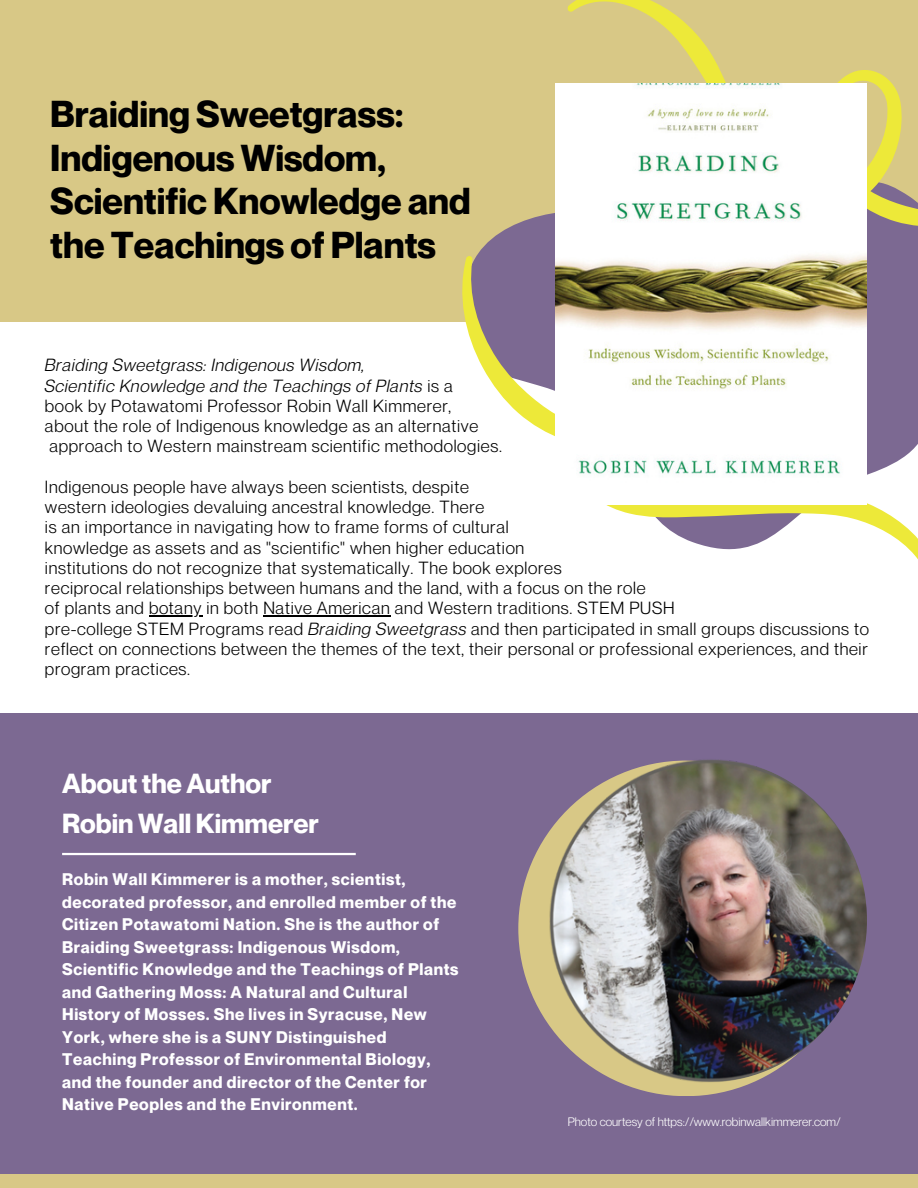
<style>
.page{position:relative;width:918px;height:1188px;background:#fff}
.page>*{position:absolute;margin:0;border:0;box-sizing:border-box;transform-origin:0 0}
.t1{font:700 36.6px/43.8px "Neue Montreal";color:#000}
.t2{font:700 27px "Neue Montreal";color:#fff}
.t3{font:17.25px/20.2px "Neue Montreal";letter-spacing:.04em;color:#000;text-align:justify}
.t4{font:italic 17.25px "Neue Montreal";letter-spacing:.04em;color:#000}
.t5{font:700 16.5px/22.5px "Neue Montreal";letter-spacing:.04em;color:#fff}
.t6{font:12px "Neue Montreal";color:#fff}
.s1{font-style:normal}
.s2{font-style:italic}
</style>
<div class="page">
<div style="left:0;top:0;width:918px;height:321px;background:#d8c886"></div>
<div style="left:0;top:1174px;width:918px;height:14px;background:#d8c886"></div>
<svg style="left:423px;top:138px;width:495px;height:422px"></svg>
<svg style="left:556px;top:0;width:362px;height:233px"></svg>
<img style="left:556px;top:84px;width:310px;height:421px">
<hr style="left:149px;top:616px;width:53px;height:1px;background:#000">
<hr style="left:263px;top:616px;width:127px;height:1px;background:#000">
<div style="left:0;top:713px;width:918px;height:461px;background:#7c6992"></div>
<div style="left:518px;top:761px;width:336px;height:335px;background:#d8c886;border-radius:50%"></div>
<img style="left:542px;top:758px;width:325px;height:325px;border-radius:50%">
<hr style="left:62px;top:853px;width:294px;height:2px;background:#fff">
<p class="t1" style="left:50px;top:91px;width:422px">Braiding Sweetgrass:<br>Indigenous Wisdom,<br>Scientific Knowledge and the Teachings of Plants</p>
<p class="t4" style="left:45px;top:355px;width:321px">Braiding Sweetgrass: Indigenous Wisdom,</p>
<p class="t4" style="left:45px;top:375px;width:410px">Scientific Knowledge and the Teachings of Plants <span class="s1">is a</span></p>
<p class="t3" style="left:45px;top:395px;width:408px">book by Potawatomi Professor Robin Wall Kimmerer,</p>
<p class="t3" style="left:45px;top:416px;width:435px">about the role of Indigenous knowledge as an alternative</p>
<p class="t3" style="left:49px;top:436px;width:454px">approach to Western mainstream scientific methodologies.</p>
<p class="t3" style="left:45px;top:476px;width:425px">Indigenous people have always been scientists, despite</p>
<p class="t3" style="left:45px;top:497px;width:441px">western ideologies devaluing ancestral knowledge. There</p>
<p class="t3" style="left:45px;top:517px;width:465px">is an importance in navigating how to frame forms of cultural</p>
<p class="t3" style="left:45px;top:537px;width:481px">knowledge as assets and as "scientific" when higher education</p>
<p class="t3" style="left:45px;top:557px;width:518px">institutions do not recognize that systematically. The book explores</p>
<p class="t3" style="left:45px;top:578px;width:602px">reciprocal relationships between humans and the land, with a focus on the role</p>
<p class="t3" style="left:45px;top:598px;width:631px">of plants and botany in both Native American and Western traditions. STEM PUSH</p>
<p class="t3" style="left:45px;top:618px;width:826px">pre-college STEM Programs read <span class="s2">Braiding Sweetgrass</span> and then participated in small groups discussions to reflect on connections between the themes of the text, their personal or professional experiences, and their program practices.</p>
<p class="t2" style="left:62px;top:766px;width:211px">About the Author</p>
<p class="t2" style="left:62px;top:807px;width:258px">Robin Wall Kimmerer</p>
<p class="t5" style="left:62px;top:868px;width:398px">Robin Wall Kimmerer is a mother, scientist, decorated professor, and enrolled member of the Citizen Potawatomi Nation. She is the author of Braiding Sweetgrass: Indigenous Wisdom, Scientific Knowledge and the Teachings of Plants and Gathering Moss: A Natural and Cultural History of Mosses. She lives in Syracuse, New York, where she is a SUNY Distinguished Teaching Professor of Environmental Biology, and the founder and director of the Center for Native Peoples and the Environment.</p>
<p class="t6" style="left:568px;top:1115px;width:274px">Photo courtesy of https://www.robinwallkimmerer.com/</p>
</div>
